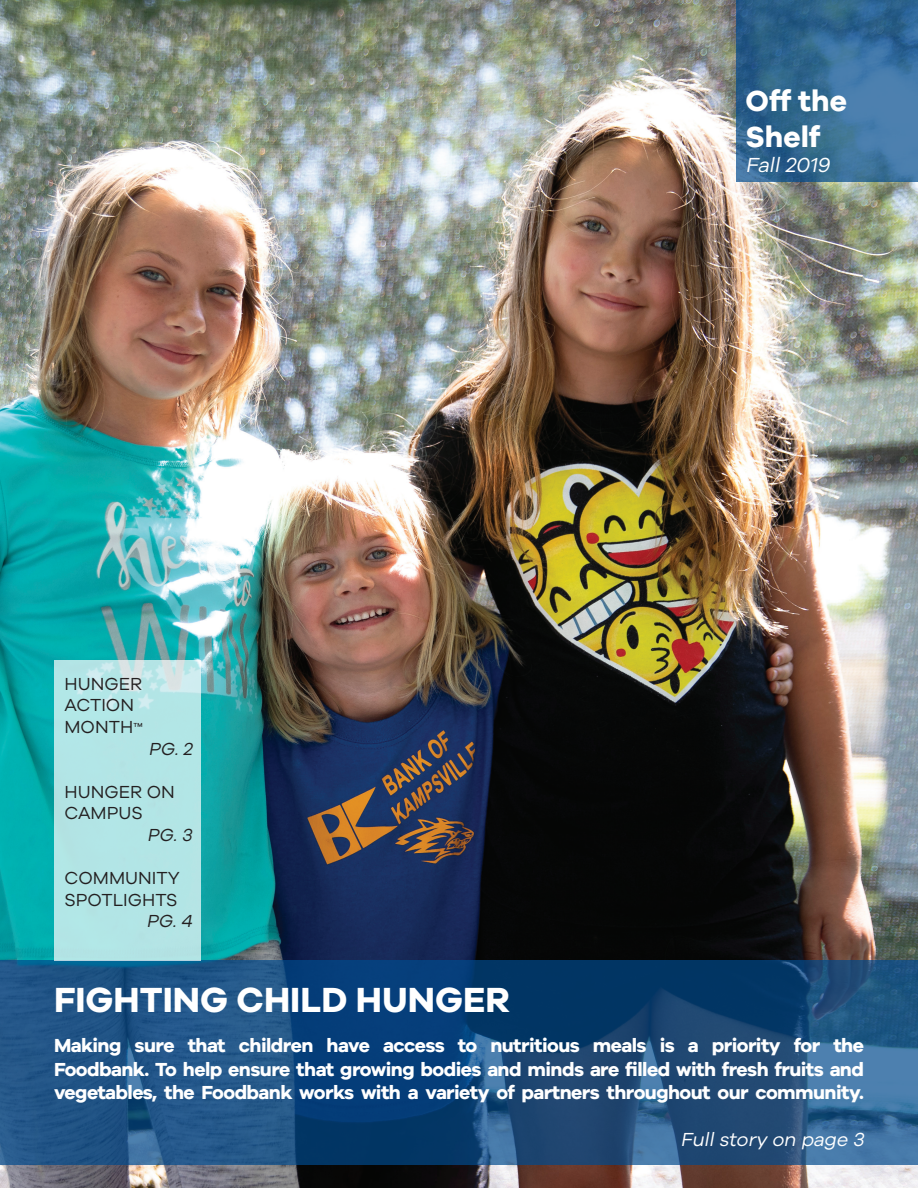
<style>
.page{position:relative;width:918px;height:1188px;background:#fff}
.page>*{position:absolute;margin:0;border:0;box-sizing:border-box;transform-origin:0 0}
.t1{font:700 36px "Galyon";color:#fff}
.t2{font:700 30px/36px "Galyon";color:#fff}
.t3{font:italic 21px "Galyon";color:#fff}
.t4{font:700 19.5px/23.4px "Galyon";letter-spacing:-.03em;color:#fff;text-align:justify}
.t5{font:italic 19.5px "Galyon";color:#fff}
.t6{font:18px/21.6px "Galyon";color:#231f20}
.t7{font:italic 18px "Galyon";color:#231f20}
.s1{font-size:15px}
</style>
<div class="page">
<img style="left:0;top:0;width:918px;height:1188px">
<svg style="left:0;top:960px;width:918px;height:205px"></svg>
<div style="left:54px;top:660px;width:146px;height:300px;background:#b2e5e6"></div>
<svg style="left:736px;top:0;width:182px;height:182px"></svg>
<p class="t6" style="left:64px;top:671px;width:80px">HUNGER<br>ACTION<br>MONTH<span class="s1">™</span></p>
<p class="t7" style="left:148px;top:735px;width:45px">PG. 2</p>
<p class="t6" style="left:65px;top:779px;width:112px">HUNGER ON<br>CAMPUS</p>
<p class="t7" style="left:147px;top:822px;width:46px">PG. 3</p>
<p class="t6" style="left:65px;top:866px;width:117px">COMMUNITY<br>SPOTLIGHTS</p>
<p class="t7" style="left:147px;top:908px;width:47px">PG. 4</p>
<h2 class="t2" style="left:746px;top:82px;width:103px">Off the<br>Shelf</h2>
<p class="t3" style="left:746px;top:150px;width:86px">Fall 2019</p>
<h1 class="t1" style="left:54px;top:977px;width:458px">FIGHTING CHILD HUNGER</h1>
<p class="t4" style="left:54px;top:1034px;width:812px">Making sure that children have access to nutritious meals is a priority for the Foodbank. To help ensure that growing bodies and minds are filled with fresh fruits and vegetables, the Foodbank works with a variety of partners throughout our community.</p>
<p class="t5" style="left:680px;top:1125px;width:185px">Full story on page 3</p>
</div>
